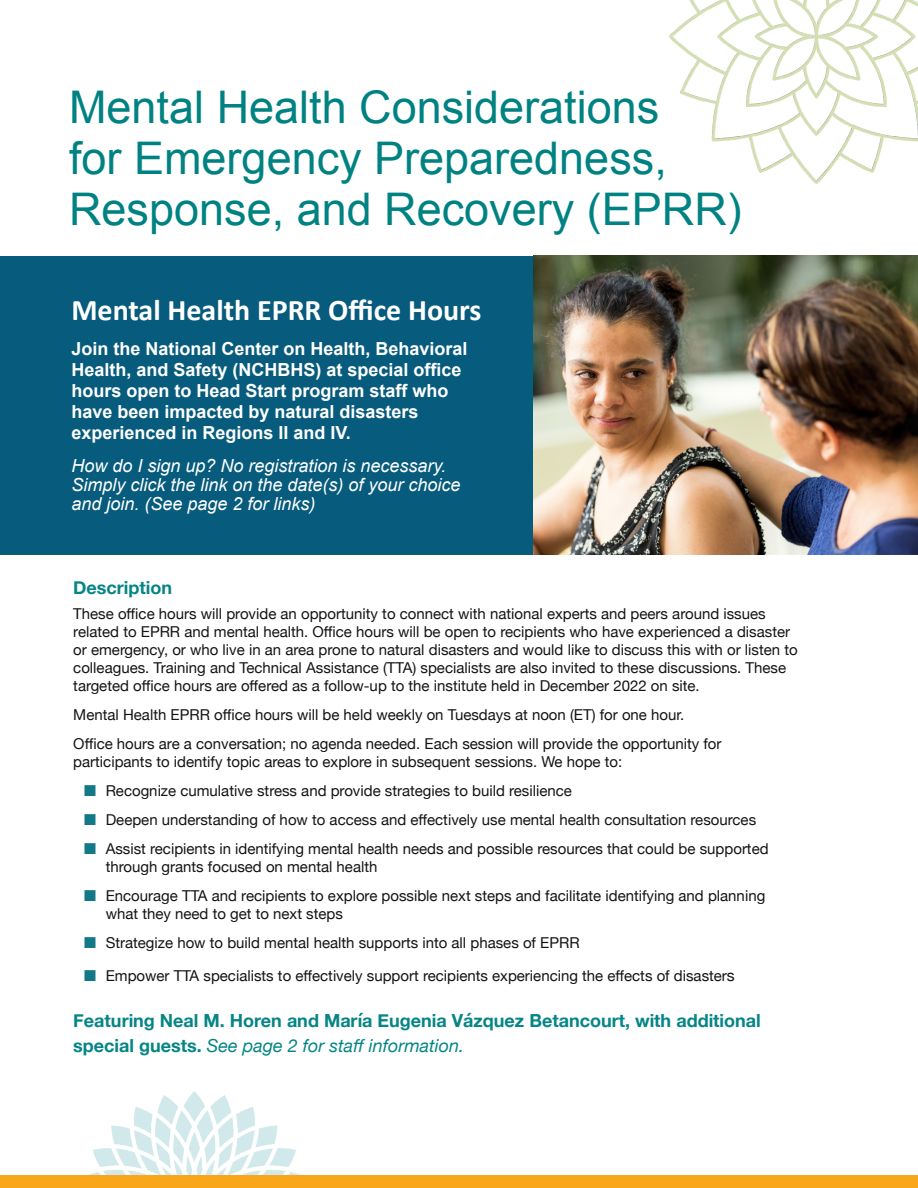
<style>
.page{position:relative;width:918px;height:1188px;background:#fff}
.page>*{position:absolute;margin:0;border:0;box-sizing:border-box;transform-origin:0 0}
.t1{font:45px/51px "Arial";color:#008282}
.Intro_text{font:700 30px "Calibri";color:#fff}
.Intro_text-2{font:700 18px/21px "Arial";color:#fff}
.Teal_Heading{font:700 18px/25.5px "Helvetica Neue";color:#058585}
.Normal_wrd_1{font:italic 18px/19.4px "Arial";color:#fff}
.Body_Copy{font:15px/18px "Helvetica Neue";color:#141414}
.s1{color:#137888}
.s2{font-size:15.75px}
.s3{font-weight:400;font-style:italic}
</style>
<div class="page">
<img style="left:89px;top:1091px;width:211px;height:84px">
<div style="left:1px;top:256px;width:917px;height:298px;background:#075b7c"></div>
<div style="left:0;top:1175px;width:918px;height:13px;background:#faa61a"></div>
<img style="left:534px;top:256px;width:384px;height:298px">
<img style="left:670px;top:0;width:248px;height:184px">
<p class="t1" style="left:69px;top:83px;width:674px">Mental Health Considerations<br>for Emergency Preparedness,<br>Response, and Recovery (EPRR)</p>
<p class="Intro_text" style="left:71px;top:289px;width:412px">Mental Health EPRR Office Hours</p>
<p class="Intro_text-2" style="left:71px;top:338px;width:398px">Join the National Center on Health, Behavioral Health, and Safety (NCHBHS) at special office hours open to Head Start program staff who have been impacted by natural disasters experienced in Regions II and IV.</p>
<p class="Normal_wrd_1" style="left:71px;top:456px;width:391px">How do I sign up? No registration is necessary.<br>Simply click the link on the date(s) of your choice and join. (See page 2 for links)</p>
<p class="Teal_Heading" style="left:73px;top:575px;width:100px">Description</p>
<p class="Body_Copy" style="left:73px;top:605px;width:726px">These office hours will provide an opportunity to connect with national experts and peers around issues related to EPRR and mental health. Office hours will be open to recipients who have experienced a disaster or emergency, or who live in an area prone to natural disasters and would like to discuss this with or listen to colleagues. Training and Technical Assistance (TTA) specialists are also invited to these discussions. These targeted office hours are offered as a follow-up to the institute held in December 2022 on site.</p>
<p class="Body_Copy" style="left:73px;top:706px;width:612px">Mental Health EPRR office hours will be held weekly on Tuesdays at noon (ET) for one hour.</p>
<p class="Body_Copy" style="left:73px;top:735px;width:650px">Office hours are a conversation; no agenda needed. Each session will provide the opportunity for participants to identify topic areas to explore in subsequent sessions. We hope to:</p>
<p class="Body_Copy" style="left:84px;top:782px;width:489px"><span class="s1">■</span> Recognize cumulative stress and provide strategies to build resilience</p>
<p class="Body_Copy" style="left:84px;top:812px;width:674px"><span class="s1">■</span> Deepen understanding of how to access and effectively use mental health consultation resources</p>
<p class="Body_Copy" style="left:106px;top:841px;width:664px;text-indent:-22px"><span class="s1">■</span> Assist recipients in identifying mental health needs and possible resources that could be supported through grants focused on mental health</p>
<p class="Body_Copy" style="left:106px;top:888px;width:661px;text-indent:-22px"><span class="s1">■</span> Encourage TTA and recipients to explore possible next steps and facilitate identifying and planning what they need to get to next steps</p>
<p class="Body_Copy" style="left:84px;top:935px;width:497px"><span class="s1">■</span> Strategize how to build mental health supports into all phases of EPRR</p>
<p class="Body_Copy" style="left:84px;top:967px;width:652px"><span class="s1">■</span> Empower TTA specialists to effectively support recipients experiencing the effects of disaster<span class="s2">s</span></p>
<p class="Teal_Heading" style="left:73px;top:1008px;width:689px">Featuring Neal M. Horen and María Eugenia Vázquez Betancourt, with additional special guests. <span class="s3">See page 2 for staff information.</span></p>
</div>
